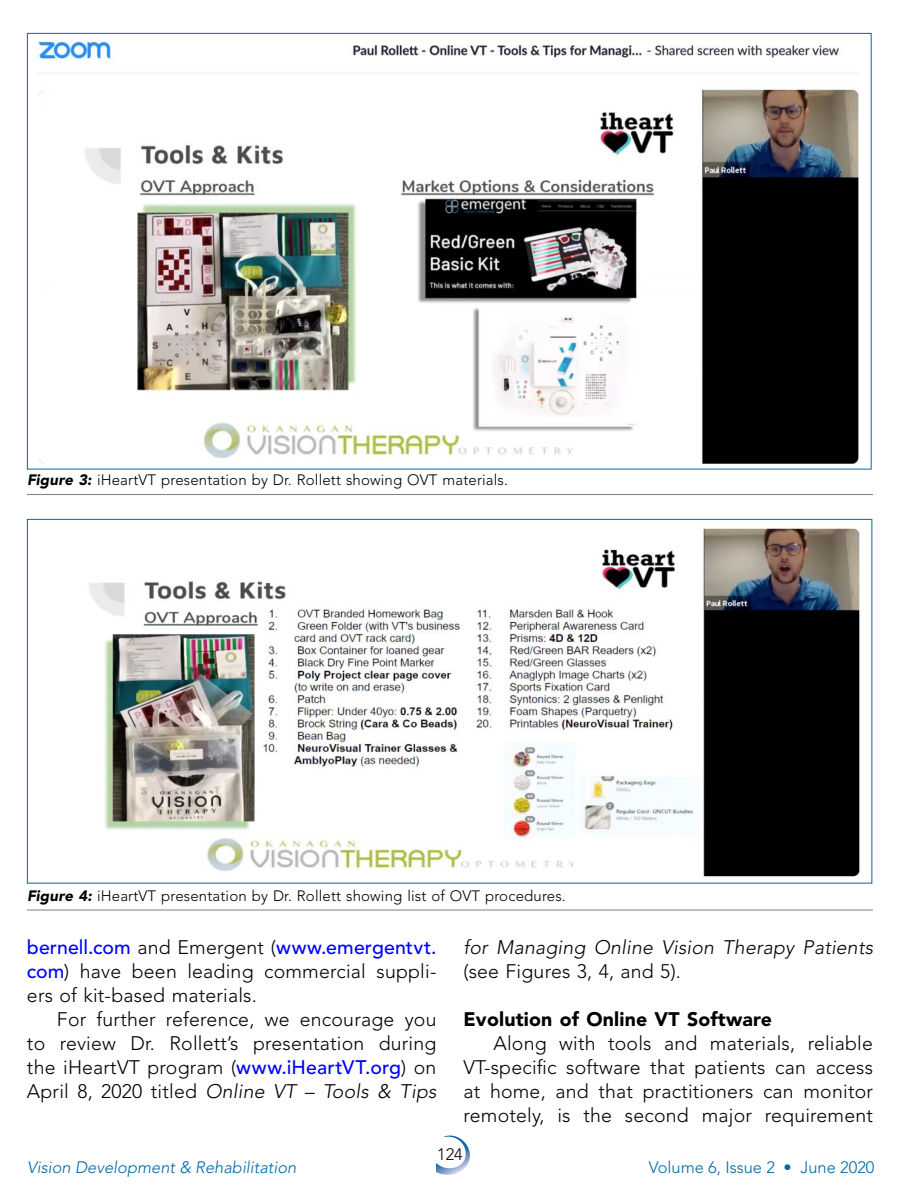
<style>
.page{position:relative;width:900px;height:1200px;background:#fff}
.page>*{position:absolute;margin:0;border:0;box-sizing:border-box;transform-origin:0 0}
.t1{font:300 19.5px/24px "Avenir LT Std";letter-spacing:.01em;color:#000;text-align:justify}
.t2{font:italic 300 19.5px "Avenir LT Std";letter-spacing:.01em;color:#000}
.t3{font:900 19.5px "Avenir LT Std";letter-spacing:.01em;color:#000}
.t4{font:italic 300 16.5px "Avenir LT Std";color:#0068a7}
.t5{font:300 16.5px "Avenir LT Std";color:#0068a7}
.t6{font:300 16.5px "Avenir LT Std";color:#000}
.t7{font:300 15px "Avenir LT Std";letter-spacing:.01em;color:#000}
.s1{font-weight:900;font-style:italic}
.s2{font-weight:500;color:#00f}
.s3{font-style:italic}
</style>
<div class="page">
<svg style="left:436px;top:1136px;width:34px;height:39px"></svg>
<img style="left:37px;top:40px;width:822px;height:424px">
<hr style="left:27px;top:494px;width:846px;height:1px;background:#808080">
<hr style="left:27px;top:910px;width:846px;height:1px;background:#808080">
<img style="left:89px;top:528px;width:772px;height:349px">
<p class="t7" style="left:27px;top:471px;width:483px"><span class="s1">Figure 3:</span> iHeartVT presentation by Dr. Rollett showing OVT materials.</p>
<p class="t7" style="left:27px;top:887px;width:540px"><span class="s1">Figure 4:</span> iHeartVT presentation by Dr. Rollett showing list of OVT procedures.</p>
<p class="t1" style="left:27px;top:935px;width:411px"><span class="s2">bernell.com</span> and Emergent (<span class="s2">www.emergentvt. com</span>) have been leading commercial suppli&shy;ers of kit-based materials.</p>
<p class="t1" style="left:27px;top:1007px;width:411px;text-indent:30px">For further reference, we encourage you to review Dr. Rollett’s presentation during the iHeartVT program (<span class="s2">www.iHeartVT.org</span>) on April 8, 2020 titled <span class="s3">Online VT – Tools &amp; Tips</span></p>
<p class="t2" style="left:464px;top:936px;width:411px">for Managing Online Vision Therapy Patients</p>
<p class="t1" style="left:464px;top:959px;width:219px">(see Figures 3, 4, and 5).</p>
<p class="t3" style="left:464px;top:1007px;width:310px">Evolution of Online VT Software</p>
<p class="t1" style="left:464px;top:1031px;width:411px;text-indent:30px">Along with tools and materials, reliable VT-specific software that patients can access at home, and that practitioners can monitor remotely, is the second major requirement</p>
<p class="t6" style="left:437px;top:1145px;width:27px">124</p>
<p class="t4" style="left:27px;top:1157px;width:271px">Vision Development &amp; Rehabilitation</p>
<p class="t5" style="left:649px;top:1157px;width:227px">Volume 6, Issue 2 • June 2020</p>
</div>
